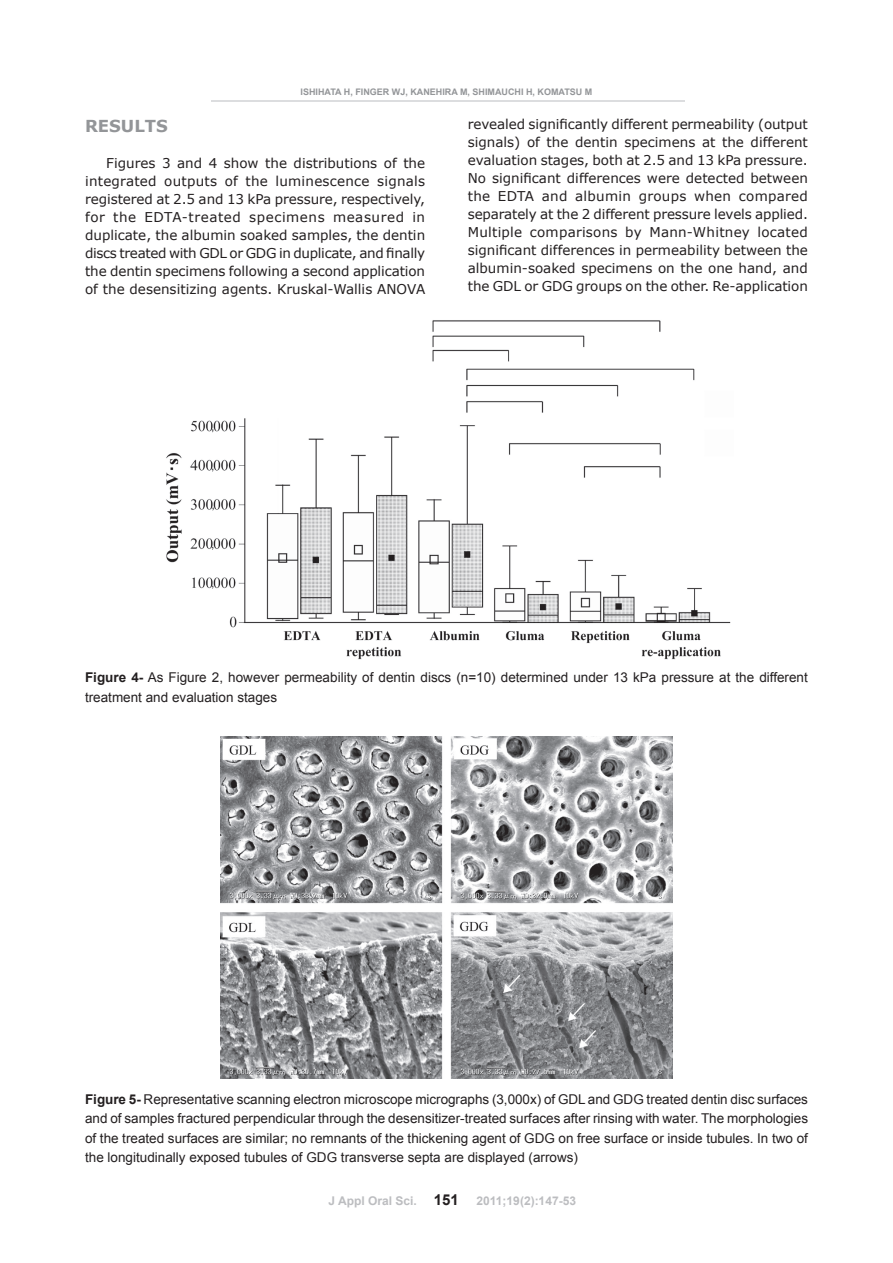
<style>
.page{position:relative;width:893px;height:1263px;background:#fff}
.page>*{position:absolute;margin:0;border:0;box-sizing:border-box;transform-origin:0 0}
.t1{font:700 16.5px "Verdana";color:#939598}
.t2{font:13.5px/18px "Verdana";color:#231f20;text-align:justify}
.t3{font:13.5px/19.5px "Arial";color:#231f20}
.t4{font:700 12px "Arial";color:#bcbdc0}
.t5{font:700 9px "Arial";color:#939598}
.s1{font-weight:700}
.s2{font-size:15px;color:#231f20}
</style>
<div class="page">
<hr style="left:211px;top:100px;width:473px;height:1px;background:#dcdddf">
<img style="left:166px;top:320px;width:565px;height:340px">
<img style="left:220px;top:737px;width:453px;height:342px">
<p class="t5" style="left:301px;top:86px;width:293px">ISHIHATA H, FINGER WJ, KANEHIRA M, SHIMAUCHI H, KOMATSU M</p>
<p class="t1" style="left:85px;top:115px;width:84px">RESULTS</p>
<p class="t2" style="left:85px;top:153px;width:342px;text-indent:21px">Figures 3 and 4 show the distributions of the integrated outputs of the luminescence signals registered at 2.5 and 13 kPa pressure, respectively, for the E DTA-treated specimens measured in duplicate, the albumin soaked samples, the dentin discs treated with GDL or GDG in duplicate, and finally the dentin specimens following a second application of the desensitizing agents. Kruskal-Wallis ANOVA</p>
<p class="t2" style="left:468px;top:115px;width:342px">revealed significantly different permeability (output signals) of the dentin specimens at the different evaluation stages, both at 2.5 and 13 kPa pressure.<br>No significant differences were detected between the EDTA and albumin groups when compared separately at the 2 different pressure levels applied.<br>Multiple comparisons by Mann-Whitney located significant differences in permeability between the albumin-soaked specimens on the one hand, and the GDL or GDG groups on the other. Re-application</p>
<p class="t3" style="left:85px;top:668px;width:724px"><span class="s1">Figure 4-</span> As Figure 2, however permeability of dentin discs (n=10) determined under 13 kPa pressure at the different treatment and evaluation stages</p>
<p class="t3" style="left:85px;top:1089px;width:724px;text-align:justify"><span class="s1">Figure 5-</span> Representative scanning electron microscope micrographs (3,000x) of GDL and GDG treated dentin disc surfaces and of samples fractured perpendicular through the desensitizer-treated surfaces after rinsing with water. The morphologies of the treated surfaces are similar; no remnants of the thickening agent of GDG on free surface or inside tubules. In two of the longitudinally exposed tubules of GDG transverse septa are displayed (arrows)</p>
<p class="t4" style="left:328px;top:1193px;width:132px">J Appl Oral Sci. <span class="s2">151</span></p>
<p class="t4" style="left:477px;top:1193px;width:101px">2011;19(2):147-53</p>
</div>
